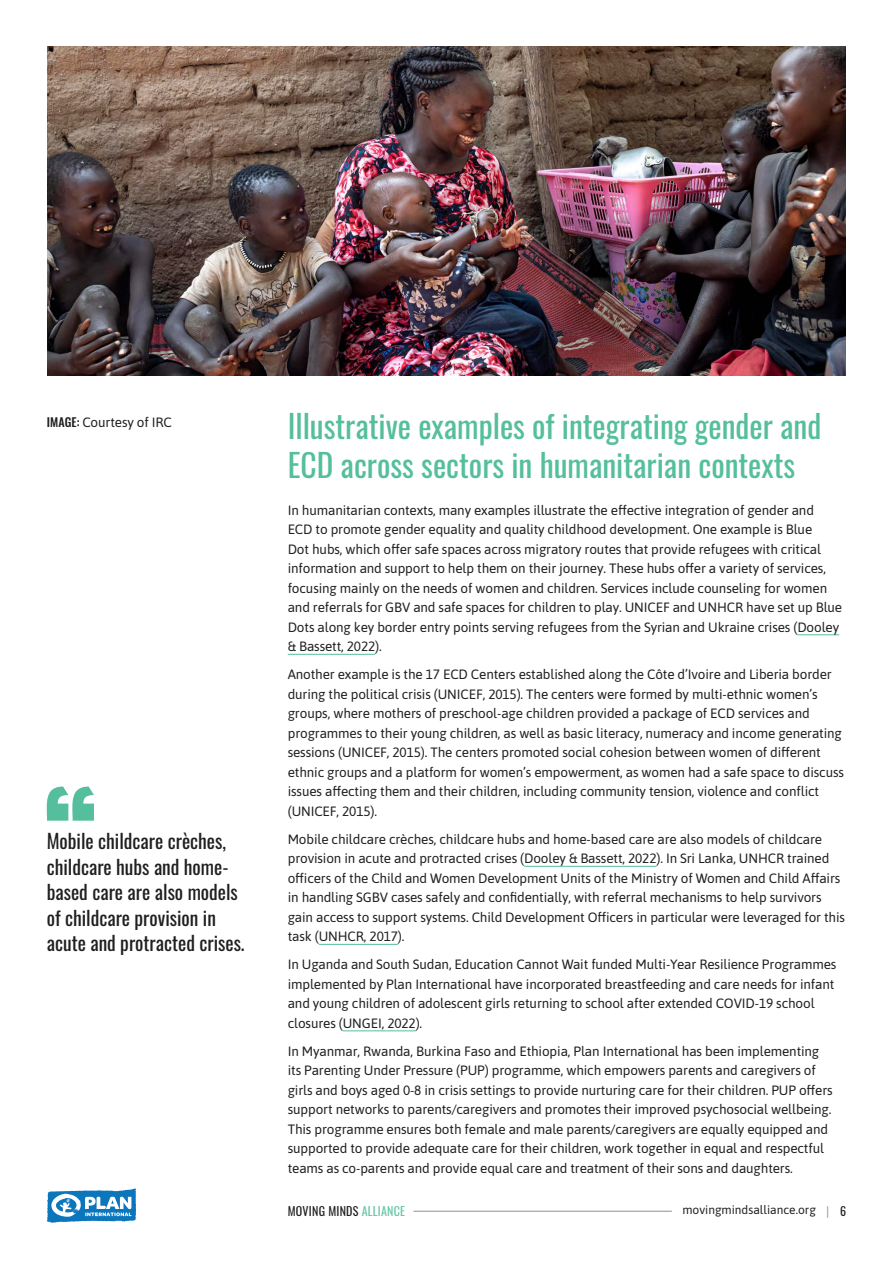
<style>
.page{position:relative;width:893px;height:1263px;background:#fff}
.page>*{position:absolute;margin:0;border:0;box-sizing:border-box;transform-origin:0 0}
.t1{font:31.5px/39px "Oswald";color:#55bf9d}
.t2{font:19.5px/25.5px "Oswald";color:#1f1f1f}
.t3{font:13.5px/19.5px "Asap";letter-spacing:-.01em;color:#1f1f1f}
.t4{font:12px "Asap";color:#1f1f1f}
.t5{font:12px "Oswald";letter-spacing:.02em;color:#1f1f1f}
.s1{font-family:"Oswald";font-weight:500;font-size:12px}
.s2{color:#66c5a7}
.s3{font-family:"Oswald";font-weight:300;color:#8f8f8f}
.s4{font-family:"Oswald"}
</style>
<div class="page">
<hr style="left:414px;top:1211px;width:258px;height:1px;background:#8f8f8f">
<hr style="left:797px;top:634px;width:42px;height:1px;background:#55bf9d">
<hr style="left:288px;top:654px;width:87px;height:1px;background:#55bf9d">
<hr style="left:524px;top:866px;width:132px;height:1px;background:#55bf9d">
<hr style="left:319px;top:944px;width:79px;height:1px;background:#55bf9d">
<hr style="left:343px;top:1030px;width:73px;height:1px;background:#55bf9d">
<svg style="left:47px;top:786px;width:47px;height:35px"></svg>
<img style="left:48px;top:47px;width:797px;height:329px">
<svg style="left:47px;top:1188px;width:89px;height:34px"></svg>
<p class="t3" style="left:47px;top:412px;width:127px"><span class="s1">IMAGE:</span> Courtesy of IRC</p>
<h2 class="t2" style="left:47px;top:827px;width:199px">Mobile childcare crèches, childcare hubs and home&shy;based care are also models of childcare provision in acute and protracted crises.</h2>
<h1 class="t1" style="left:288px;top:404px;width:535px">Illustrative examples of integrating gender and<br>ECD across sectors in humanitarian contexts</h1>
<p class="t3" style="left:288px;top:500px;width:556px">In humanitarian contexts, many examples illustrate the effective integration of gender and<br>ECD to promote gender equality and quality childhood development. One example is Blue<br>Dot hubs, which offer safe spaces across migratory routes that provide refugees with critical information and support to help them on their journey. These hubs offer a variety of services, focusing mainly on the needs of women and children. Services include counseling for women and referrals for GBV and safe spaces for children to play. UNICEF and UNHCR have set up Blue Dots along key border entry points serving refugees from the Syrian and Ukraine crises (Dooley &amp; Bassett, 2022).</p>
<p class="t3" style="left:288px;top:664px;width:558px">Another example is the 17 ECD Centers established along the Côte d’Ivoire and Liberia border during the political crisis (UNICEF, 2015). The centers were formed by multi-ethnic women’s groups, where mothers of preschool-age children provided a package of ECD services and programmes to their young children, as well as basic literacy, numeracy and income generating sessions (UNICEF, 2015). The centers promoted social cohesion between women of different ethnic groups and a platform for women’s empowerment, as women had a safe space to discuss issues affecting them and their children, including community tension, violence and conflict (UNICEF, 2015).</p>
<p class="t3" style="left:288px;top:828px;width:559px">Mobile childcare crèches, childcare hubs and home-based care are also models of childcare provision in acute and protracted crises (Dooley &amp; Bassett, 2022). In Sri Lanka, UNHCR trained officers of the Child and Women Development Units of the Ministry of Women and Child Affairs in handling SGBV cases safely and confidentially, with referral mechanisms to help survivors gain access to support systems. Child Development Officers in particular were leveraged for this task (UNHCR, 2017).</p>
<p class="t3" style="left:288px;top:954px;width:550px">In Uganda and South Sudan, Education Cannot Wait funded Multi-Year Resilience Programmes implemented by Plan International have incorporated breastfeeding and care needs for infant and young children of adolescent girls returning to school after extended COVID-19 school closures (UNGEI, 2022).</p>
<p class="t3" style="left:288px;top:1040px;width:547px">In Myanmar, Rwanda, Burkina Faso and Ethiopia, Plan International has been implementing its Parenting Under Pressure (PUP) programme, which empowers parents and caregivers of girls and boys aged 0-8 in crisis settings to provide nurturing care for their children. PUP offers support networks to parents/caregivers and promotes their improved psychosocial wellbeing.<br>This programme ensures both female and male parents/caregivers are equally equipped and supported to provide adequate care for their children, work together in equal and respectful teams as co-parents and provide equal care and treatment of their sons and daughters.</p>
<p class="t5" style="left:288px;top:1200px;width:119px">MOVING MINDS <span class="s2">ALLIANCE</span></p>
<p class="t4" style="left:682px;top:1202px;width:165px">movingmindsalliance.org <span class="s3">|</span> <span class="s4">6</span></p>
</div>
